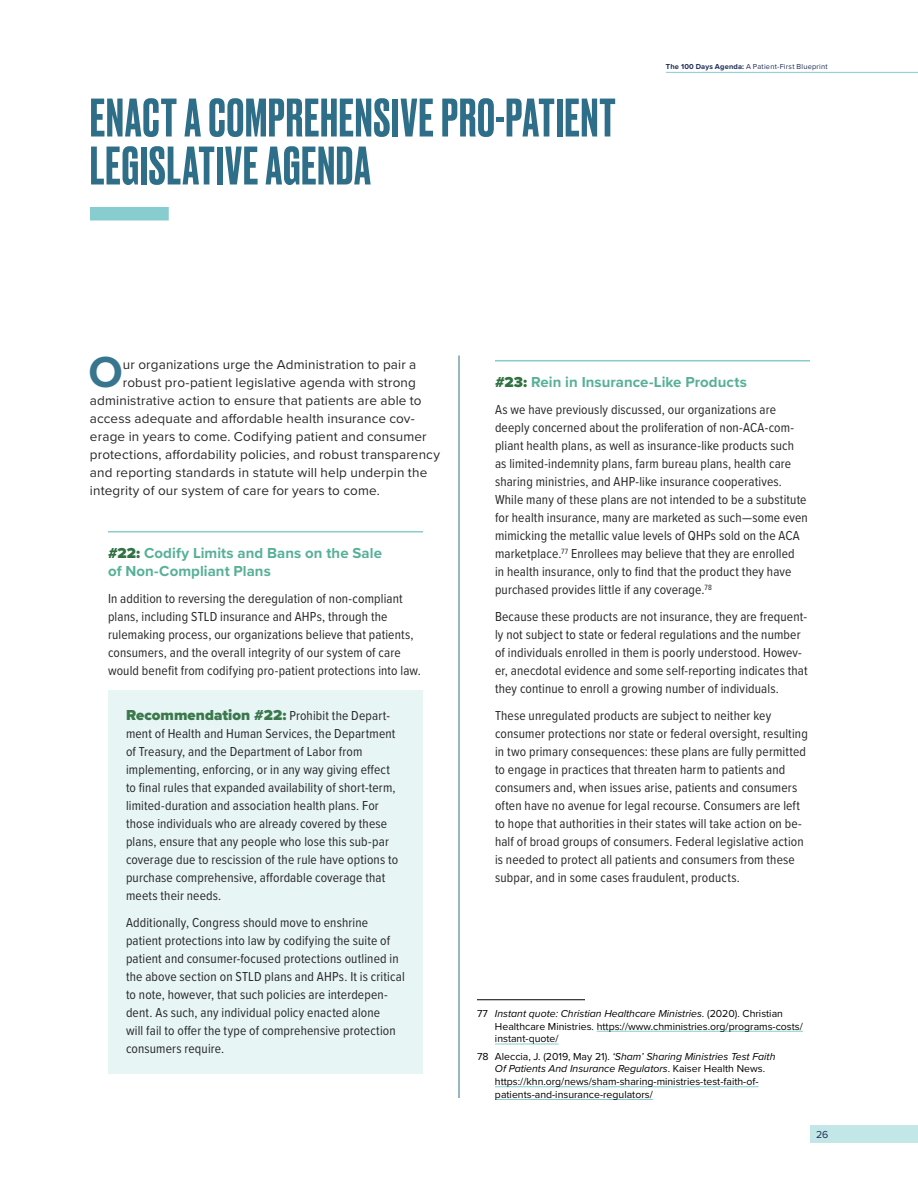
<style>
.page{position:relative;width:918px;height:1188px;background:#fff}
.page>*{position:absolute;margin:0;border:0;box-sizing:border-box;transform-origin:0 0}
.t1{font:500 51px/48px "Druk";letter-spacing:.025em;color:#2e6e88}
.t2{font:700 45px "Proxima Nova";color:#38758e}
.t3{font:700 15px/18px "Proxima Nova";letter-spacing:.005em;color:#57b097}
.t4{font:900 15px "Proxima Nova";letter-spacing:.005em;color:#3b794d}
.t5{font:13.5px/18px "Proxima Nova Cond";letter-spacing:.01em;color:#292829}
.t6{font:13.5px "Proxima Nova";letter-spacing:.01em;color:#292829}
.t7{font:10.5px/12.8px "Proxima Nova";color:#000}
.t8{font:10.5px "Proxima Nova";color:#1e2e58}
.t9{font:7.5px "Proxima Nova";letter-spacing:.025em;color:#1e2e58}
.s1{font-weight:700}
.s2{font-weight:900;color:#317244}
.s3{font-family:"Proxima Nova Cond";font-weight:400;font-size:13.5px;color:#292829}
.s4{font-style:italic}
</style>
<div class="page">
<hr style="left:108px;top:531px;width:315px;height:2px;background:#87cccf">
<div style="left:108px;top:690px;width:315px;height:231px;background:#e7f5f5"></div>
<div style="left:108px;top:898px;width:315px;height:176px;background:#e7f5f5"></div>
<hr style="left:495px;top:360px;width:315px;height:2px;background:#87cccf">
<hr style="left:477px;top:999px;width:108px;height:1px;background:#000">
<hr style="left:597px;top:1031px;width:206px;height:1px;background:#87cccf">
<hr style="left:495px;top:1044px;width:64px;height:1px;background:#87cccf">
<hr style="left:495px;top:1086px;width:264px;height:1px;background:#87cccf">
<hr style="left:495px;top:1099px;width:158px;height:1px;background:#87cccf">
<div style="left:90px;top:207px;width:79px;height:14px;background:#87cccf"></div>
<hr style="left:459px;top:356px;width:1px;height:742px;background:#2e6e88">
<div style="left:810px;top:1125px;width:108px;height:18px;background:#c3e6e7"></div>
<hr style="left:666px;top:72px;width:252px;height:1px;background:#87cccf">
<h1 class="t1" style="left:90px;top:91px;width:527px">ENACT A COMPREHENSIVE PRO-PATIENT<br>LEGISLATIVE AGENDA</h1>
<p class="t9" style="left:666px;top:61px;width:163px"><span class="s1">The 100 Days Agenda:</span> A Patient-First Blueprint</p>
<h2 class="t2" style="left:88px;top:338px;width:36px">O</h2>
<p class="t6" style="left:123px;top:354px;width:295px">ur organizations urge the Administration to pair a</p>
<p class="t6" style="left:123px;top:372px;width:295px">robust pro-patient legislative agenda with strong</p>
<p class="t6" style="left:90px;top:390px;width:333px">administrative action to ensure that patients are able to</p>
<p class="t6" style="left:90px;top:408px;width:326px">access adequate and affordable health insurance cov-</p>
<p class="t6" style="left:90px;top:426px;width:338px">erage in years to come. Codifying patient and consumer</p>
<p class="t6" style="left:90px;top:444px;width:352px">protections, affordability policies, and robust transparency</p>
<p class="t6" style="left:90px;top:462px;width:339px">and reporting standards in statute will help underpin the</p>
<p class="t6" style="left:90px;top:480px;width:291px">integrity of our system of care for years to come.</p>
<p class="t3" style="left:108px;top:544px;width:275px"><span class="s2">#22:</span> Codify Limits and Bans on the Sale of Non-Compliant Plans</p>
<p class="t5" style="left:108px;top:589px;width:315px">In addition to reversing the deregulation of non-compliant plans, including STLD insurance and AHPs, through the rulemaking process, our organizations believe that patients, consumers, and the overall integrity of our system of care would benefit from codifying pro-patient protections into law.</p>
<p class="t4" style="left:126px;top:704px;width:265px">Recommendation #22: <span class="s3">Prohibit the Depart-</span></p>
<p class="t5" style="left:126px;top:724px;width:274px">ment of Health and Human Services, the Department of Treasury, and the Department of Labor from implementing, enforcing, or in any way giving effect to final rules that expanded availability of short-term, limited-duration and association health plans. For those individuals who are already covered by these plans, ensure that any people who lose this sub-par coverage due to rescission of the rule have options to purchase comprehensive, affordable coverage that meets their needs.</p>
<p class="t5" style="left:126px;top:913px;width:280px">Additionally, Congress should move to enshrine patient protections into law by codifying the suite of patient and consumer-focused protections outlined in the above section on STLD plans and AHPs. It is critical to note, however, that such policies are interdepen&shy;dent. As such, any individual policy enacted alone<br>will fail to offer the type of comprehensive protection consumers require.</p>
<p class="t3" style="left:495px;top:373px;width:253px"><span class="s2">#23:</span> Rein in Insurance-Like Products</p>
<p class="t5" style="left:495px;top:400px;width:314px">As we have previously discussed, our organizations are deeply concerned about the proliferation of non-ACA-com&shy;pliant health plans, as well as insurance-like products such as limited-indemnity plans, farm bureau plans, health care sharing ministries, and AHP-like insurance cooperatives.<br>While many of these plans are not intended to be a substitute for health insurance, many are marketed as such—some even mimicking the metallic value levels of QHPs sold on the ACA marketplace.<sup>77</sup> Enrollees may believe that they are enrolled<br>in health insurance, only to find that the product they have purchased provides little if any coverage.<sup>78</sup></p>
<p class="t5" style="left:495px;top:607px;width:314px">Because these products are not insurance, they are frequent&shy;ly not subject to state or federal regulations and the number of individuals enrolled in them is poorly understood. Howev&shy;er, anecdotal evidence and some self-reporting indicates that they continue to enroll a growing number of individuals.</p>
<p class="t5" style="left:495px;top:706px;width:314px">These unregulated products are subject to neither key consumer protections nor state or federal oversight, resulting in two primary consequences: these plans are fully permitted to engage in practices that threaten harm to patients and consumers and, when issues arise, patients and consumers often have no avenue for legal recourse. Consumers are left to hope that authorities in their states will take action on be&shy;half of broad groups of consumers. Federal legislative action is needed to protect all patients and consumers from these subpar, and in some cases fraudulent, products.</p>
<p class="t7" style="left:495px;top:1007px;width:309px;text-indent:-18px">77 <span class="s4">Instant quote: Christian Healthcare Ministries</span>. (2020). Christian<br>Healthcare Ministries. https://www.chministries.org/programs-costs/ instant-quote/</p>
<p class="t7" style="left:495px;top:1049px;width:282px;text-indent:-18px">78 Aleccia, J. (2019, May 21). <span class="s4">‘Sham’ Sharing Ministries Test Faith Of Patients And Insurance Regulators</span>. Kaiser Health News. https://khn.org/news/sham-sharing-ministries-test-faith-of&shy;patients-and-insurance-regulators/</p>
<p class="t8" style="left:816px;top:1127px;width:14px">26</p>
</div>
